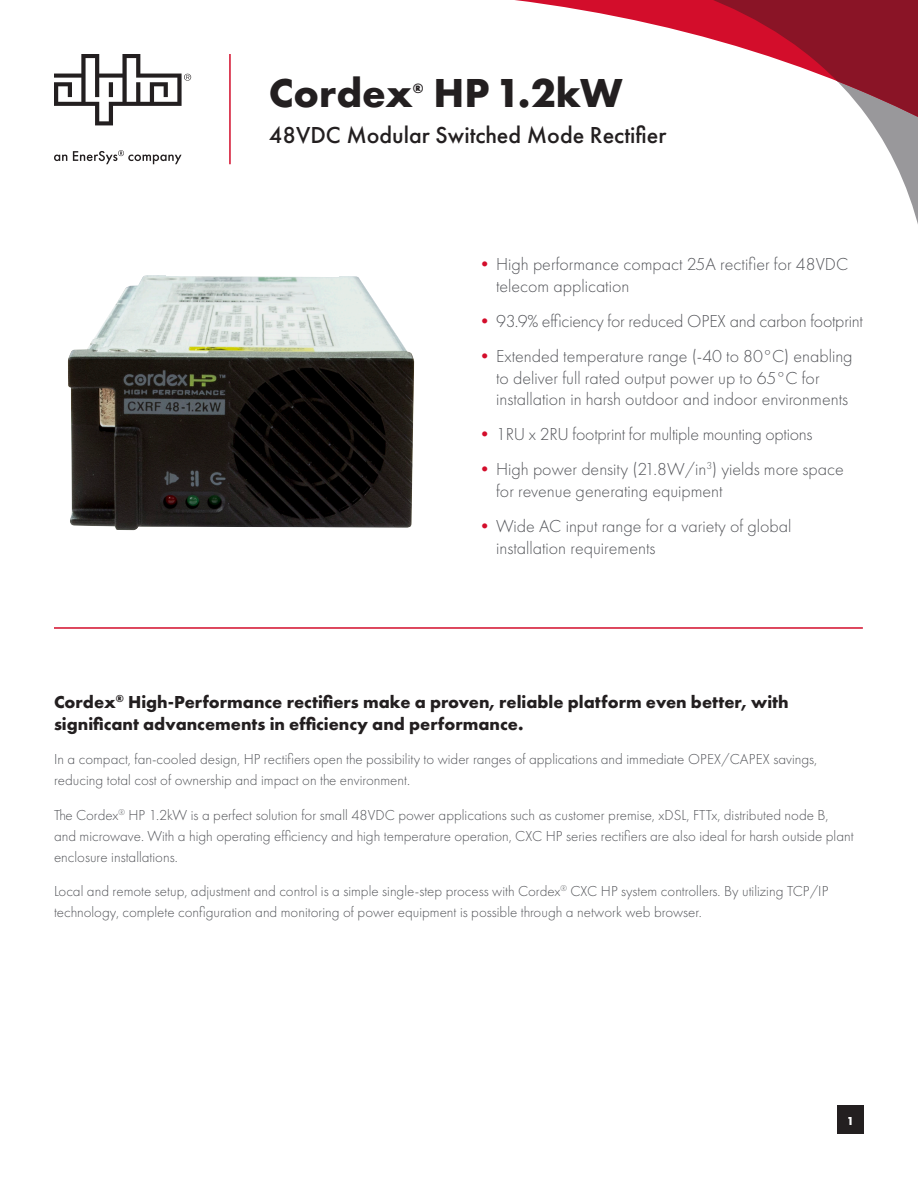
<style>
.page{position:relative;width:918px;height:1188px;background:#fff}
.page>*{position:absolute;margin:0;border:0;box-sizing:border-box;transform-origin:0 0}
.product_name{font:700 42px "Futura PT";color:#231f20}
.product_subline{font:500 24px "Futura PT";color:#231f20}
.t1{font:300 18px/21.6px "Futura PT";color:#54555a}
.product_description{font:700 18px/21.6px "Futura PT";color:#231f20}
.product_description-2{font:300 15px/21px "Futura PT";color:#54555a}
.product_name-2{font:700 13.95px "Futura PT";color:#231f20}
.t2{font:700 12px "Futura PT";color:#fff}
.s1{color:#d30d2b}
</style>
<div class="page">
<hr style="left:229px;top:54px;width:2px;height:110px;background:#d30d2b">
<svg style="left:54px;top:150px;width:128px;height:14px"></svg>
<svg style="left:54px;top:54px;width:137px;height:71px"></svg>
<div style="left:837px;top:1106px;width:27px;height:28px;background:#231f20"></div>
<svg style="left:515px;top:0;width:403px;height:215px"></svg>
<svg style="left:676px;top:0;width:242px;height:124px"></svg>
<hr style="left:54px;top:627px;width:809px;height:2px;background:#d30d2b">
<img style="left:68px;top:275px;width:346px;height:255px">
<p class="product_name" style="left:269px;top:66px;width:146px">Cordex</p>
<p class="product_name-2" style="left:413px;top:80px;width:12px">®</p>
<p class="product_name" style="left:434px;top:66px;width:191px">HP1.2kW</p>
<p class="product_subline" style="left:269px;top:120px;width:399px">48VDC Modular Switched Mode Rectifier</p>
<p class="t1" style="left:496px;top:253px;width:354px;text-indent:-20px"><span class="s1">•</span>High performance compact 25A rectifier for 48VDC telecom application</p>
<p class="t1" style="left:476px;top:310px;width:389px"><span class="s1">•</span>93.9% efficiency for reduced OPEX and carbon footprint</p>
<p class="t1" style="left:496px;top:345px;width:358px;text-indent:-20px"><span class="s1">•</span>Extended temperature range (-40 to 80°C) enabling to deliver full rated output power up to 65°C for installation in harsh outdoor and indoor environments</p>
<p class="t1" style="left:476px;top:424px;width:338px"><span class="s1">•</span>1RU x 2RU footprint for multiple mounting options</p>
<p class="t1" style="left:496px;top:459px;width:349px;text-indent:-20px"><span class="s1">•</span>High power density (21.8W/in<sup>3</sup>) yields more space for revenue generating equipment</p>
<p class="t1" style="left:496px;top:515px;width:297px;text-indent:-20px"><span class="s1">•</span>Wide AC input range for a variety of global installation requirements</p>
<p class="product_description" style="left:54px;top:691px;width:736px">Cordex<sup>®</sup> High-Performance rectifiers make a proven, reliable platform even better, with significant advancements in efficiency and performance.</p>
<p class="product_description-2" style="left:54px;top:749px;width:765px">In a compact, fan-cooled design, HP rectifiers open the possibility to wider ranges of applications and immediate OPEX/CAPEX savings, reducing total cost of ownership and impact on the environment.</p>
<p class="product_description-2" style="left:54px;top:804px;width:801px">The Cordex<sup>®</sup> HP 1.2kW is a perfect solution for small 48VDC power applications such as customer premise, xDSL, FTTx, distributed node B, and microwave. With a high operating efficiency and high temperature operation, CXC HP series rectifiers are also ideal for harsh outside plant enclosure installations.</p>
<p class="product_description-2" style="left:54px;top:881px;width:776px">Local and remote setup, adjustment and control is a simple single-step process with Cordex<sup>®</sup> CXC HP system controllers. By utilizing TCP/IP technology, complete configuration and monitoring of power equipment is possible through a network web browser.</p>
<p class="t2" style="left:847px;top:1113px;width:9px">1</p>
</div>
